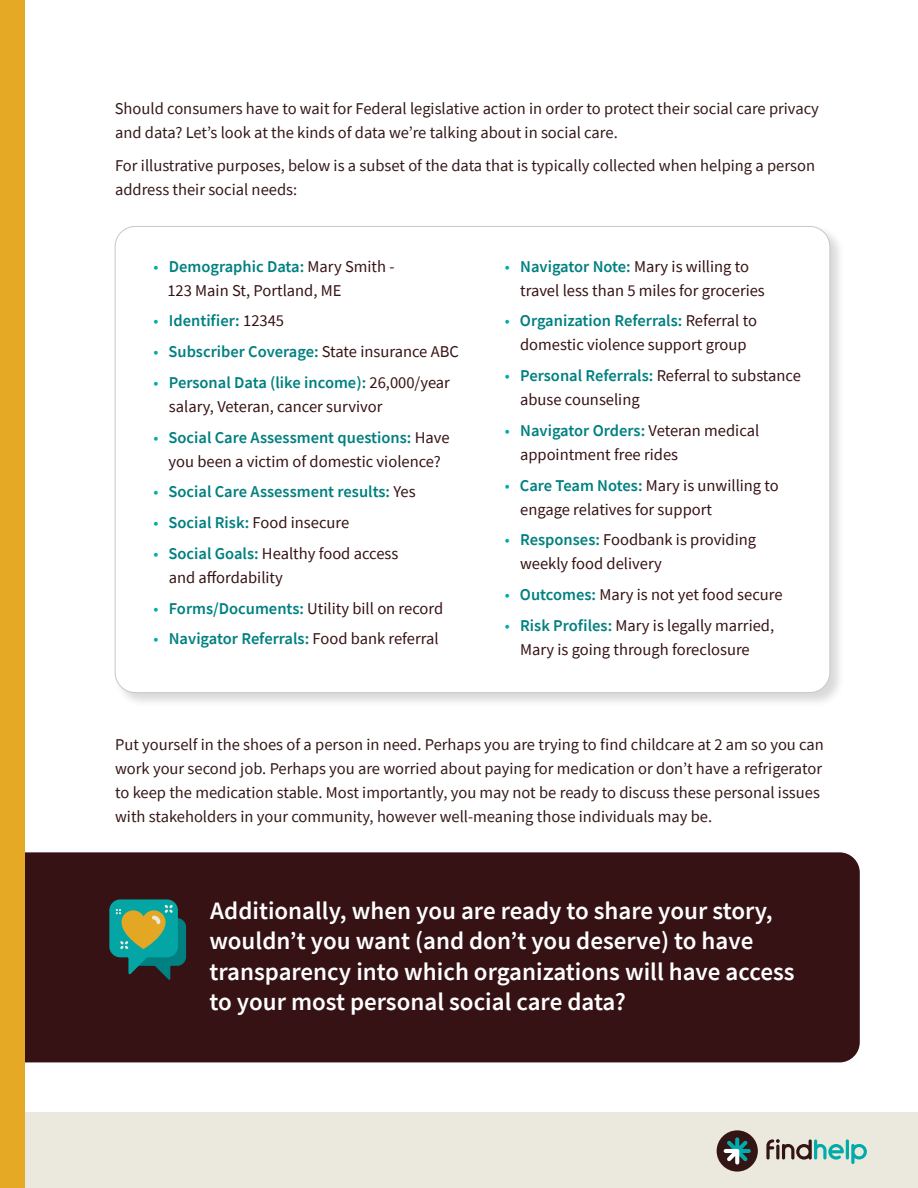
<style>
.page{position:relative;width:918px;height:1188px;background:#fff}
.page>*{position:absolute;margin:0;border:0;box-sizing:border-box;transform-origin:0 0}
.White_Callout{font:600 25.05px/30.6px "Source Sans Pro";color:#fff}
.t1{font:16.5px/24px "Source Sans Pro";color:#361214}
.Body_Copy{font:16.5px/24px "Source Sans Pro";color:#351818}
.t2{font:600 16.5px "Source Sans Pro";color:#008080}
.s1{color:#00abab}
.s2{font-weight:600;color:#008080}
.s3{font-weight:400;color:#00abab}
.s4{font-weight:400;color:#361214}
</style>
<div class="page">
<div style="left:25px;top:852px;width:835px;height:210px;background:#361214"></div>
<div style="left:113px;top:225px;width:732px;height:483px;background:#000;opacity:.15"></div>
<div style="left:115px;top:226px;width:715px;height:467px;background:#fff;border-radius:20px"></div>
<svg style="left:109px;top:899px;width:77px;height:81px;background:#3c8168"></svg>
<div style="left:0;top:1112px;width:918px;height:76px;background:#ebe9dd"></div>
<div style="left:0;top:0;width:25px;height:1188px;background:#e5a925"></div>
<div style="left:717px;top:1130px;width:41px;height:42px;background:#341516;border-radius:50%"></div>
<svg style="left:724px;top:1137px;width:27px;height:28px"></svg>
<svg style="left:766px;top:1139px;width:78px;height:21px"></svg>
<hr style="left:846px;top:1139px;width:3px;height:21px;background:#00aba9;border-radius:2px">
<svg style="left:851px;top:1144px;width:16px;height:20px"></svg>
<p class="Body_Copy" style="left:115px;top:96px;width:706px">Should consumers have to wait for Federal legislative action in order to protect their social care privacy and data? Let’s look at the kinds of data we’re talking about in social care.</p>
<p class="Body_Copy" style="left:115px;top:154px;width:701px">For illustrative purposes, below is a subset of the data that is typically collected when helping a person address their social needs:</p>
<p class="t1" style="left:167px;top:254px;width:229px;text-indent:-14px"><span class="s1">•</span> <span class="s2">Demographic Data:</span> Mary Smith -<br>123 Main St, Portland, ME</p>
<p class="t2" style="left:154px;top:310px;width:132px"><span class="s3">•</span> Identifier: <span class="s4">12345</span></p>
<p class="t2" style="left:154px;top:341px;width:307px"><span class="s3">•</span> Subscriber Coverage: <span class="s4">State insurance ABC</span></p>
<p class="t1" style="left:169px;top:370px;width:283px;text-indent:-15px"><span class="s1">•</span> <span class="s2">Personal Data (like income):</span> 26,000/year salary, Veteran, cancer survivor</p>
<p class="t1" style="left:154px;top:425px;width:297px;text-align:center"><span class="s1">•</span> <span class="s2">Social Care Assessment questions:</span> Have you been a victim of domestic violence?</p>
<p class="t2" style="left:154px;top:481px;width:264px"><span class="s3">•</span> Social Care Assessment results: <span class="s4">Yes</span></p>
<p class="t1" style="left:154px;top:511px;width:197px"><span class="s1">•</span> <span class="s2">Social Risk:</span> Food insecure</p>
<p class="t1" style="left:169px;top:541px;width:231px;text-indent:-15px"><span class="s1">•</span> <span class="s2">Social Goals:</span> Healthy food access and affordability</p>
<p class="t1" style="left:154px;top:596px;width:291px"><span class="s1">•</span> <span class="s2">Forms/Documents:</span> Utility bill on record</p>
<p class="t2" style="left:154px;top:628px;width:287px"><span class="s3">•</span> Navigator Referrals: <span class="s4">Food bank referral</span></p>
<p class="t1" style="left:520px;top:254px;width:246px;text-indent:-15px"><span class="s1">•</span> <span class="s2">Navigator Note:</span> Mary is willing to travel less than 5 miles for groceries</p>
<p class="t1" style="left:505px;top:309px;width:254px;text-align:center"><span class="s1">•</span> <span class="s2">Organization Referrals:</span> Referral to domestic violence support group</p>
<p class="t1" style="left:520px;top:364px;width:282px;text-indent:-15px"><span class="s1">•</span> <span class="s2">Personal Referrals:</span> Referral to substance abuse counseling</p>
<p class="t1" style="left:520px;top:418px;width:241px;text-indent:-15px"><span class="s1">•</span> <span class="s2">Navigator Orders:</span> Veteran medical appointment free rides</p>
<p class="t1" style="left:520px;top:473px;width:260px;text-indent:-15px"><span class="s1">•</span> <span class="s2">Care Team Notes:</span> Mary is unwilling to engage relatives for support</p>
<p class="t1" style="left:520px;top:528px;width:238px;text-indent:-15px"><span class="s1">•</span> <span class="s2">Responses:</span> Foodbank is providing weekly food delivery</p>
<p class="t1" style="left:505px;top:583px;width:279px"><span class="s1">•</span> <span class="s2">Outcomes:</span> Mary is not yet food secure</p>
<p class="t1" style="left:505px;top:613px;width:271px;text-align:center"><span class="s1">•</span> <span class="s2">Risk Profiles:</span> Mary is legally married,<br>Mary is going through foreclosure</p>
<p class="Body_Copy" style="left:115px;top:733px;width:710px">Put yourself in the shoes of a person in need. Perhaps you are trying to find childcare at 2 am so you can work your second job. Perhaps you are worried about paying for medication or don’t have a refrigerator to keep the medication stable. Most importantly, you may not be ready to discuss these personal issues with stakeholders in your community, however well-meaning those individuals may be.</p>
<p class="White_Callout" style="left:209px;top:895px;width:587px">Additionally, when you are ready to share your story, wouldn’t you want (and don’t you deserve) to have transparency into which organizations will have access to your most personal social care data?</p>
</div>
